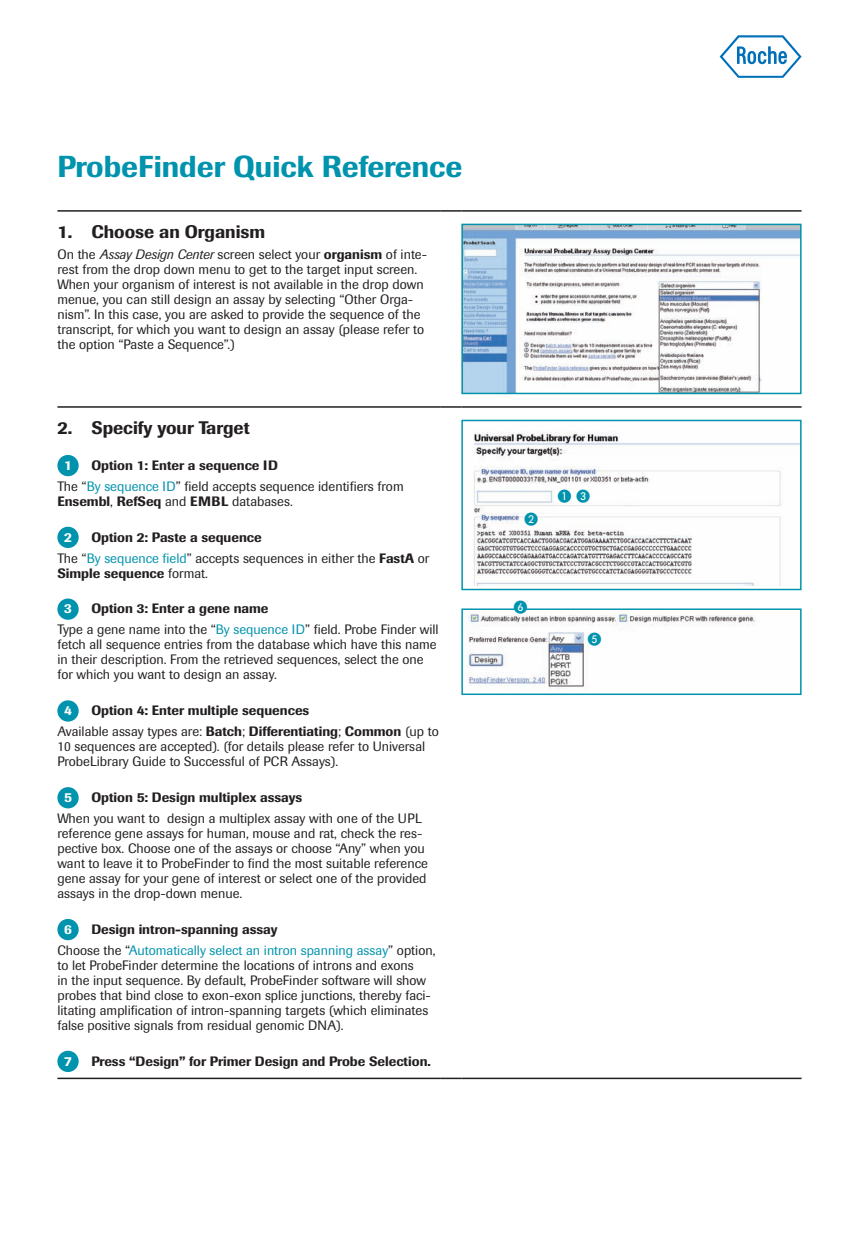
<style>
.page{position:relative;width:859px;height:1246px;background:#fff}
.page>*{position:absolute;margin:0;border:0;box-sizing:border-box;transform-origin:0 0}
.t1{font:500 30px "Imago";color:#0093ad}
.t2{font:500 18px "Imago";color:#231f20}
.t3{font:13.5px/15px "Imago";color:#231f20}
.t4{font:500 13.5px/21px "Imago";color:#231f20}
.t5{font:13.5px/21px "Imago";color:#0093ad}
.t6{font:500 13.5px "Imago";color:#fff}
.s1{font-style:italic}
.s2{font-weight:500}
.s3{color:#0093ad}
.s4{font-weight:400}
.s5{font-weight:500;color:#231f20}
.s6{color:#231f20}
</style>
<div class="page">
<hr style="left:57px;top:210px;width:383px;height:2px;background:#231f20">
<hr style="left:440px;top:210px;width:21px;height:2px;background:#231f20">
<hr style="left:461px;top:210px;width:340px;height:2px;background:#231f20">
<hr style="left:57px;top:406px;width:383px;height:2px;background:#231f20">
<hr style="left:440px;top:406px;width:21px;height:2px;background:#231f20">
<hr style="left:461px;top:406px;width:340px;height:2px;background:#231f20">
<hr style="left:57px;top:1077px;width:383px;height:2px;background:#231f20">
<hr style="left:440px;top:1077px;width:21px;height:2px;background:#231f20">
<hr style="left:461px;top:1077px;width:340px;height:2px;background:#231f20">
<img style="left:464px;top:227px;width:334px;height:164px">
<div style="left:461px;top:224px;width:340px;height:170px;border:2px solid #0093ad"></div>
<div style="left:57px;top:455px;width:22px;height:21px;background:#0093ad;border-radius:50%"></div>
<div style="left:57px;top:527px;width:22px;height:21px;background:#0093ad;border-radius:50%"></div>
<div style="left:57px;top:598px;width:22px;height:22px;background:#0093ad;border-radius:50%"></div>
<div style="left:57px;top:700px;width:22px;height:22px;background:#0093ad;border-radius:50%"></div>
<div style="left:57px;top:787px;width:22px;height:21px;background:#0093ad;border-radius:50%"></div>
<div style="left:57px;top:919px;width:22px;height:21px;background:#0093ad;border-radius:50%"></div>
<div style="left:57px;top:1051px;width:22px;height:21px;background:#0093ad;border-radius:50%"></div>
<img style="left:473px;top:431px;width:325px;height:155px">
<div style="left:461px;top:420px;width:340px;height:170px;border:2px solid #0093ad"></div>
<img style="left:468px;top:611px;width:288px;height:79px">
<div style="left:461px;top:608px;width:340px;height:87px;border:2px solid #0093ad"></div>
<svg style="left:720px;top:35px;width:81px;height:43px"></svg>
<svg style="left:588px;top:632px;width:13px;height:14px"></svg>
<svg style="left:525px;top:513px;width:13px;height:13px"></svg>
<svg style="left:558px;top:489px;width:32px;height:14px"></svg>
<svg style="left:514px;top:608px;width:13px;height:6px"></svg>
<h1 class="t1" style="left:57px;top:148px;width:407px">ProbeFinder Quick Reference</h1>
<h2 class="t2" style="left:57px;top:221px;width:209px">1. Choose an Organism</h2>
<p class="t3" style="left:57px;top:247px;width:371px">On the <span class="s1">Assay Design Center</span> screen select your <span class="s2">organism</span> of inte&shy;rest from the drop down menu to get to the target input screen.<br>When your organism of interest is not available in the drop down menue, you can still design an assay by selecting “Other Orga&shy;nism”. In this case, you are asked to provide the sequence of the transcript, for which you want to design an assay (please refer to the option “Paste a Sequence”.)</p>
<h2 class="t2" style="left:57px;top:417px;width:194px">2. Specify your Target</h2>
<p class="t6" style="left:64px;top:457px;width:9px">1</p>
<p class="t3" style="left:57px;top:455px;width:348px;line-height:21px;text-indent:34px"><span class="s2">Option 1: Enter a sequence ID<br></span>The “<span class="s3">By sequence ID</span>” field accepts sequence identifiers from</p>
<p class="t4" style="left:57px;top:490px;width:237px">Ensembl<span class="s4">,</span> RefSeq <span class="s4">and</span> EMBL <span class="s4">databases.</span></p>
<p class="t6" style="left:64px;top:529px;width:9px">2</p>
<p class="t3" style="left:57px;top:526px;width:373px;line-height:21px;text-indent:34px"><span class="s2">Option 2: Paste a sequence<br></span>The “<span class="s3">By sequence field</span>” accepts sequences in either the <span class="s2">FastA</span> or</p>
<p class="t4" style="left:57px;top:562px;width:152px">Simple sequence <span class="s4">format.</span></p>
<p class="t6" style="left:64px;top:600px;width:9px">3</p>
<p class="t3" style="left:57px;top:598px;width:383px;line-height:21px;text-indent:34px"><span class="s2">Option 3: Enter a gene name<br></span>Type a gene name into the “<span class="s3">By sequence ID</span>” field. Probe Finder will</p>
<p class="t3" style="left:57px;top:637px;width:381px">fetch all sequence entries from the database which have this name in their description. From the retrieved sequences, select the one for which you want to design an assay.</p>
<p class="t6" style="left:64px;top:702px;width:9px">4</p>
<p class="t4" style="left:57px;top:700px;width:383px;text-indent:34px">Option 4: Enter multiple sequences<br><span class="s4">Available assay types are:</span> Batch<span class="s4">;</span> Differentiating<span class="s4">;</span> Common <span class="s4">(up to</span></p>
<p class="t3" style="left:57px;top:739px;width:369px">10 sequences are accepted). (for details please refer to Universal<br>ProbeLibrary Guide to Successful of PCR Assays).</p>
<p class="t6" style="left:64px;top:789px;width:9px">5</p>
<p class="t4" style="left:91px;top:787px;width:212px">Option 5: Design multiplex assays</p>
<p class="t3" style="left:57px;top:811px;width:372px">When you want to design a multiplex assay with one of the UPL reference gene assays for human, mouse and rat, check the res&shy;pective box. Choose one of the assays or choose “Any” when you want to leave it to ProbeFinder to find the most suitable reference gene assay for your gene of interest or select one of the provided assays in the drop-down menue.</p>
<p class="t6" style="left:64px;top:921px;width:9px">6</p>
<p class="t5" style="left:57px;top:919px;width:380px;text-indent:34px"><span class="s5">Design intron-spanning assay<br></span><span class="s6">Choose the “</span>Automatically select an intron spanning assay<span class="s6">” option,</span></p>
<p class="t3" style="left:57px;top:958px;width:375px">to let ProbeFinder determine the locations of introns and exons<br>in the input sequence. By default, ProbeFinder software will show probes that bind close to exon-exon splice junctions, thereby faci&shy;litating amplification of intron-spanning targets (which eliminates false positive signals from residual genomic DNA).</p>
<p class="t6" style="left:64px;top:1053px;width:9px">7</p>
<p class="t4" style="left:91px;top:1050px;width:341px">Press “Design” for Primer Design and Probe Selection.</p>
</div>
